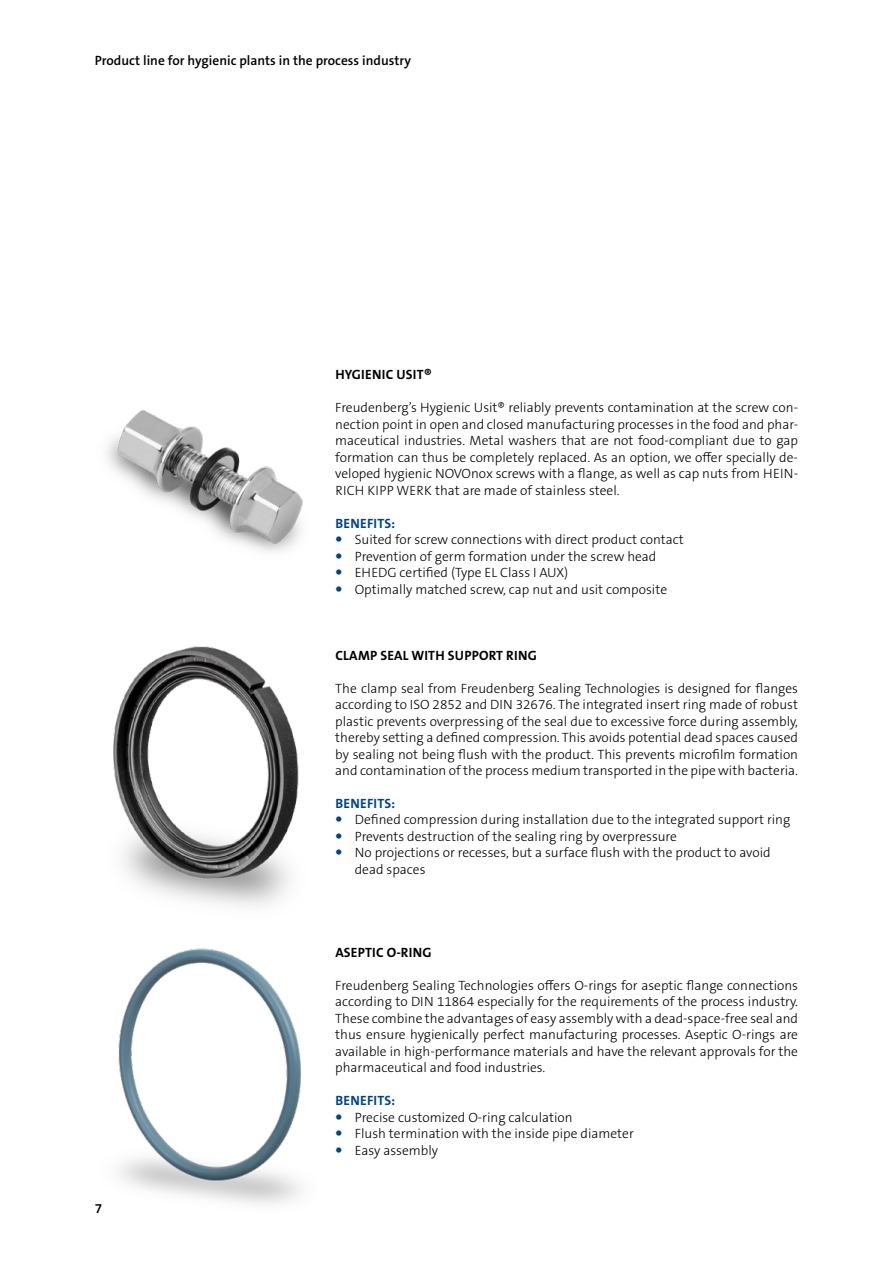
<style>
.page{position:relative;width:893px;height:1263px;background:#fff}
.page>*{position:absolute;margin:0;border:0;box-sizing:border-box;transform-origin:0 0}
.t1{font:300 13.5px/16.5px "The Sans B W3";color:#000;text-align:justify}
.t2{font:700 13.5px "The Sans B W7";letter-spacing:.015em;color:#000}
.t3{font:600 13.5px "The Sans B W6";color:#000}
.t4{font:700 13.5px "The Sans B W7";letter-spacing:.015em;color:#048}
</style>
<div class="page">
<img style="left:113px;top:646px;width:186px;height:260px">
<img style="left:118px;top:948px;width:183px;height:256px">
<img style="left:106px;top:410px;width:197px;height:142px">
<p class="t3" style="left:95px;top:52px;width:318px">Product line for hygienic plants in the process industry</p>
<p class="t2" style="left:335px;top:366px;width:98px">HYGIENIC USIT®</p>
<p class="t1" style="left:335px;top:399px;width:464px">Freudenberg’s Hygienic Usit® reliably prevents contamination at the screw con&shy;nection point in open and closed manufacturing processes in the food and phar&shy;maceutical industries. Metal washers that are not food-compliant due to gap formation can thus be completely replaced. As an option, we offer specially de&shy;veloped hygienic NOVOnox screws with a flange, as well as cap nuts from HEIN-RICH KIPP WERK that are made of stainless steel.</p>
<p class="t4" style="left:335px;top:514px;width:61px">BENEFITS:</p>
<p class="t1" style="left:355px;top:531px;width:331px;text-align:left">Suited for screw connections with direct product contact Prevention of germ formation under the screw head EHEDG certified (Type EL Class I AUX)<br>Optimally matched screw, cap nut and usit composite</p>
<p class="t2" style="left:335px;top:646px;width:203px">CLAMP SEAL WITH SUPPORT RING</p>
<p class="t1" style="left:335px;top:680px;width:464px">The clamp seal from Freudenberg Sealing Technologies is designed for flanges according to ISO 2852 and DIN 32676. The integrated insert ring made of robust plastic prevents overpressing of the seal due to excessive force during assembly, thereby setting a defined compression. This avoids potential dead spaces caused by sealing not being flush with the product. This prevents microfilm formation and contamination of the process medium transported in the pipe with bacteria.</p>
<p class="t4" style="left:335px;top:795px;width:61px">BENEFITS:</p>
<p class="t1" style="left:355px;top:812px;width:437px;text-align:left">Defined compression during installation due to the integrated support ring Prevents destruction of the sealing ring by overpressure<br>No projections or recesses, but a surface flush with the product to avoid dead spaces</p>
<p class="t3" style="left:95px;top:1200px;width:9px">7</p>
<p class="t2" style="left:335px;top:943px;width:98px">ASEPTIC O-RING</p>
<p class="t1" style="left:335px;top:977px;width:464px">Freudenberg Sealing Technologies offers O-rings for aseptic flange connections according to DIN 11864 especially for the requirements of the process industry.<br>These combine the advantages of easy assembly with a dead-space-free seal and thus ensure hygienically perfect manufacturing processes. Aseptic O-rings are available in high-performance materials and have the relevant approvals for the pharmaceutical and food industries.</p>
<p class="t4" style="left:335px;top:1092px;width:61px">BENEFITS:</p>
<p class="t1" style="left:355px;top:1109px;width:280px;text-align:left">Precise customized O-ring calculation<br>Flush termination with the inside pipe diameter<br>Easy assembly</p>
</div>
